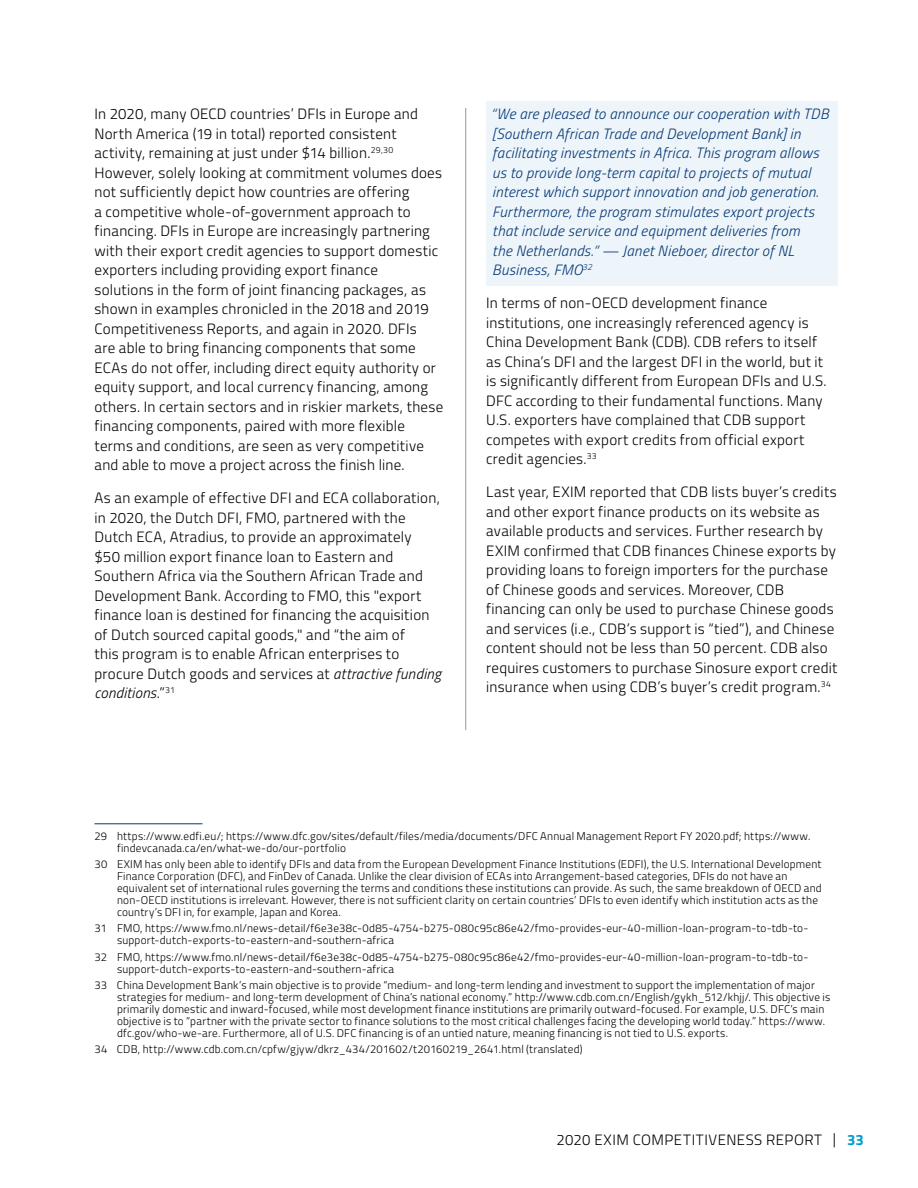
<style>
.page{position:relative;width:918px;height:1188px;background:#fff}
.page>*{position:absolute;margin:0;border:0;box-sizing:border-box;transform-origin:0 0}
.t1{font:300 15px/19.5px "Titillium";letter-spacing:.015em;color:#000}
.t2{font:italic 300 15px/19.5px "Titillium";letter-spacing:.02em;color:#043673}
.t3{font:300 11.25px/12px "Titillium";letter-spacing:.02em;color:#000}
.s1{font-style:italic}
.s2{font-weight:700;color:#009ecf}
</style>
<div class="page">
<hr style="left:94px;top:823px;width:108px;height:1px;background:#043673">
<div style="left:486px;top:101px;width:352px;height:185px;background:#edf5fa"></div>
<hr style="left:465px;top:108px;width:1px;height:622px;background:#939598">
<p class="t1" style="left:94px;top:104px;width:350px">In 2020, many OECD countries’ DFIs in Europe and North America (19 in total) reported consistent activity, remaining at just under $14 billion.<sup>29,30<br></sup>However, solely looking at commitment volumes does not sufficiently depict how countries are offering<br>a competitive whole-of-government approach to financing. DFIs in Europe are increasingly partnering with their export credit agencies to support domestic exporters including providing export finance<br>solutions in the form of joint financing packages, as shown in examples chronicled in the 2018 and 2019<br>Competitiveness Reports, and again in 2020. DFIs<br>are able to bring financing components that some ECAs do not offer, including direct equity authority or equity support, and local currency financing, among others. In certain sectors and in riskier markets, these financing components, paired with more flexible terms and conditions, are seen as very competitive and able to move a project across the finish line.</p>
<p class="t1" style="left:94px;top:488px;width:348px">As an example of effective DFI and ECA collaboration, in 2020, the Dutch DFI, FMO, partnered with the Dutch ECA, Atradius, to provide an approximately<br>$50 million export finance loan to Eastern and Southern Africa via the Southern African Trade and Development Bank. According to FMO, this "export finance loan is destined for financing the acquisition of Dutch sourced capital goods," and “the aim of<br>this program is to enable African enterprises to procure Dutch goods and services at <span class="s1">attractive funding conditions</span>.”<sup>31</sup></p>
<p class="t2" style="left:491px;top:104px;width:339px">“We are pleased to announce our cooperation with TDB [Southern African Trade and Development Bank] in facilitating investments in Africa. This program allows us to provide long-term capital to projects of mutual interest which support innovation and job generation.<br>Furthermore, the program stimulates export projects that include service and equipment deliveries from<br>the Netherlands.” — Janet Nieboer, director of NL Business, FMO<sup>32</sup></p>
<p class="t1" style="left:486px;top:293px;width:342px">In terms of non-OECD development finance institutions, one increasingly referenced agency is China Development Bank (CDB). CDB refers to itself as China’s DFI and the largest DFI in the world, but it is significantly different from European DFIs and U.S.<br>DFC according to their fundamental functions. Many U.S. exporters have complained that CDB support competes with export credits from official export credit agencies.<sup>33</sup></p>
<p class="t1" style="left:486px;top:482px;width:353px">Last year, EXIM reported that CDB lists buyer’s credits and other export finance products on its website as available products and services. Further research by EXIM confirmed that CDB finances Chinese exports by providing loans to foreign importers for the purchase of Chinese goods and services. Moreover, CDB financing can only be used to purchase Chinese goods and services (i.e., CDB’s support is “tied”), and Chinese content should not be less than 50 percent. CDB also requires customers to purchase Sinosure export credit insurance when using CDB’s buyer’s credit program.<sup>34</sup></p>
<p class="t3" style="left:117px;top:830px;width:695px;text-indent:-22px">29 https://www.edfi.eu/; https://www.dfc.gov/sites/default/files/media/documents/DFC Annual Management Report FY 2020.pdf; https://www. findevcanada.ca/en/what-we-do/our-portfolio</p>
<p class="t3" style="left:117px;top:858px;width:706px;text-indent:-22px">30 EXIM has only been able to identify DFIs and data from the European Development Finance Institutions (EDFI), the U.S. International Development Finance Corporation (DFC), and FinDev of Canada. Unlike the clear division of ECAs into Arrangement-based categories, DFIs do not have an equivalent set of international rules governing the terms and conditions these institutions can provide. As such, the same breakdown of OECD and non-OECD institutions is irrelevant. However, there is not sufficient clarity on certain countries’ DFIs to even identify which institution acts as the country’s DFI in, for example, Japan and Korea.</p>
<p class="t3" style="left:117px;top:922px;width:693px;text-indent:-22px">31 FMO, https://www.fmo.nl/news-detail/f6e3e38c-0d85-4754-b275-080c95c86e42/fmo-provides-eur-40-million-loan-program-to-tdb-to&shy;support-dutch-exports-to-eastern-and-southern-africa</p>
<p class="t3" style="left:117px;top:950px;width:693px;text-indent:-22px">32 FMO, https://www.fmo.nl/news-detail/f6e3e38c-0d85-4754-b275-080c95c86e42/fmo-provides-eur-40-million-loan-program-to-tdb-to&shy;support-dutch-exports-to-eastern-and-southern-africa</p>
<p class="t3" style="left:117px;top:978px;width:715px;text-indent:-22px">33 China Development Bank’s main objective is to provide “medium- and long-term lending and investment to support the implementation of major strategies for medium- and long-term development of China’s national economy.” http://www.cdb.com.cn/English/gykh_512/khjj/. This objective is primarily domestic and inward-focused, while most development finance institutions are primarily outward-focused. For example, U.S. DFC’s main objective is to “partner with the private sector to finance solutions to the most critical challenges facing the developing world today.” https://www. dfc.gov/who-we-are. Furthermore, all of U.S. DFC financing is of an untied nature, meaning financing is not tied to U.S. exports.</p>
<p class="t3" style="left:94px;top:1043px;width:490px">34 CDB, http://www.cdb.com.cn/cpfw/gjyw/dkrz_434/201602/t20160219_2641.html (translated)</p>
<p class="t1" style="left:557px;top:1130px;width:309px">2020 EXIM COMPETITIVENESS REPORT | <span class="s2">33</span></p>
</div>
